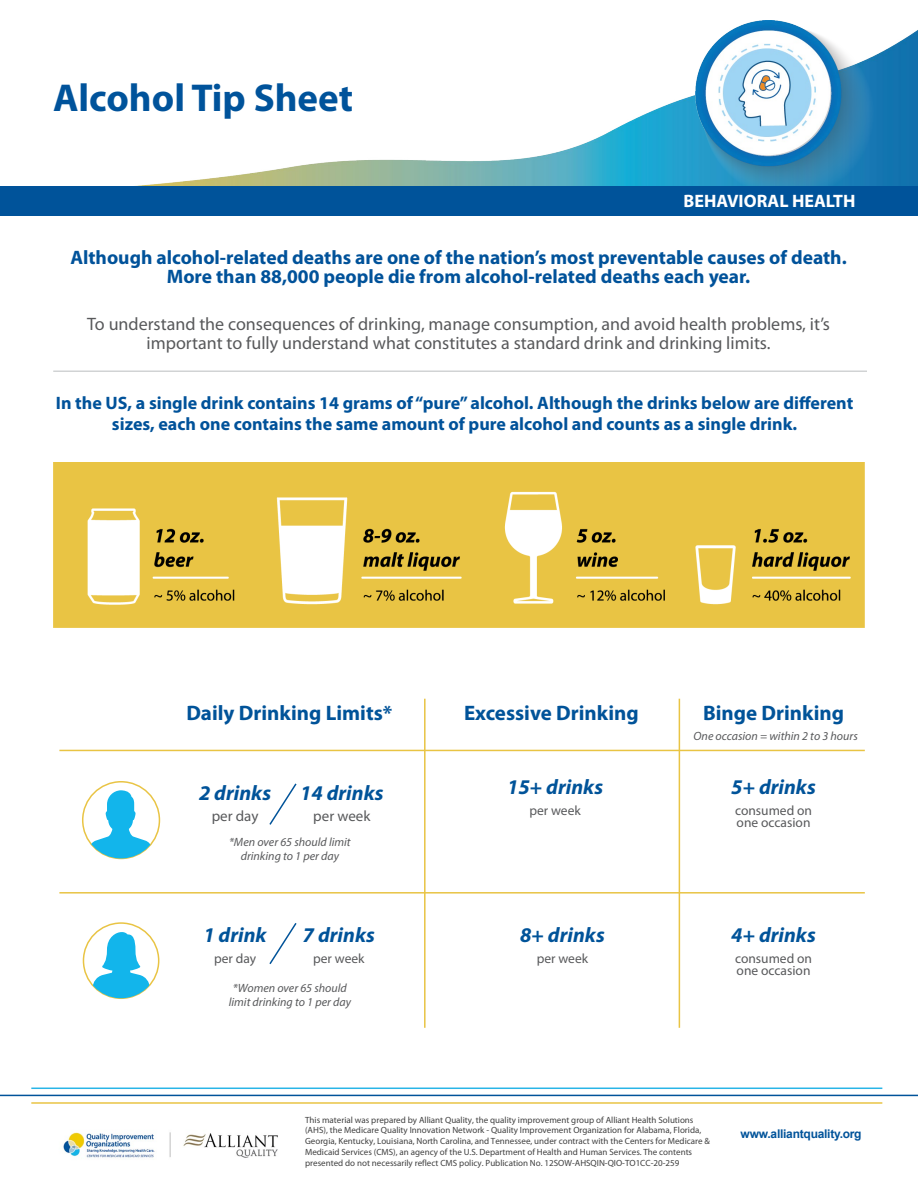
<style>
.page{position:relative;width:918px;height:1188px;background:#fff}
.page>*{position:absolute;margin:0;border:0;box-sizing:border-box;transform-origin:0 0}
.t1{font:700 39px "Myriad Pro";color:#00539b}
.t2{font:italic 700 21px "Myriad Pro";color:#005399}
.t3{font:700 21px "Myriad Pro";color:#005399}
.t4{font:700 19.5px/19.5px "Myriad Pro";color:#00529a;text-align:center}
.t5{font:18px/19.5px "Myriad Pro";color:#58595b;text-align:center}
.t6{font:700 18px/21.6px "Myriad Pro";color:#00529a;text-align:center}
.t7{font:700 18px "Myriad Pro";color:#fff}
.t8{font:15px "Myriad Pro";color:#58595b}
.t9{font:13.5px/12px "Myriad Pro";color:#58595b}
.t10{font:italic 12px/14.4px "Myriad Pro";color:#58595b;text-align:center}
.t11{font:700 12px "Arial";letter-spacing:-.02em;color:#00539a}
.t12{font:9px/10.8px "Myriad Pro";color:#404040}
</style>
<div class="page">
<img style="left:135px;top:30px;width:783px;height:156px">
<img style="left:696px;top:20px;width:178px;height:166px">
<div style="left:0;top:186px;width:918px;height:30px;background:#00539a"></div>
<hr style="left:53px;top:370px;width:814px;height:2px;background:#d1d3d4">
<hr style="left:31px;top:1102px;width:851px;height:2px;background:#e9c444">
<hr style="left:31px;top:1088px;width:851px;height:1px;background:#29b5e7">
<hr style="left:0;top:1095px;width:918px;height:1px;background:#00539a">
<hr style="left:59px;top:892px;width:806px;height:2px;background:#e9c444">
<hr style="left:59px;top:750px;width:806px;height:1px;background:#e9c444">
<svg style="left:269px;top:783px;width:28px;height:42px"></svg>
<svg style="left:269px;top:923px;width:28px;height:42px"></svg>
<hr style="left:424px;top:699px;width:2px;height:329px;background:#e9c444">
<hr style="left:679px;top:699px;width:1px;height:329px;background:#e9c444">
<div style="left:83px;top:922px;width:76px;height:77px;border:2px solid #e9c444;border-radius:50%"></div>
<div style="left:82px;top:781px;width:78px;height:78px;border:2px solid #e9c444;border-radius:50%"></div>
<img style="left:53px;top:462px;width:812px;height:166px">
<svg style="left:88px;top:790px;width:65px;height:68px"></svg>
<svg style="left:93px;top:932px;width:57px;height:66px"></svg>
<img style="left:63px;top:1132px;width:215px;height:26px">
<h1 class="t1" style="left:53px;top:72px;width:301px">Alcohol Tip Sheet</h1>
<h2 class="t7" style="left:684px;top:189px;width:174px">BEHAVIORAL HEALTH</h2>
<h3 class="t4" style="left:70px;top:247px;width:778px">Although alcohol-related deaths are one of the nation’s most preventable causes of death.<br>More than 88,000 people die from alcohol-related deaths each year.</h3>
<p class="t5" style="left:87px;top:314px;width:744px">To understand the consequences of drinking, manage consumption, and avoid health problems, it’s important to fully understand what constitutes a standard drink and drinking limits.</p>
<p class="t6" style="left:56px;top:391px;width:799px">In the US, a single drink contains 14 grams of “pure” alcohol. Although the drinks below are diferent sizes, each one contains the same amount of pure alcohol and counts as a single drink.</p>
<p class="t3" style="left:186px;top:700px;width:208px">Daily Drinking Limits*</p>
<p class="t3" style="left:464px;top:700px;width:176px">Excessive Drinking</p>
<p class="t3" style="left:703px;top:700px;width:143px">Binge Drinking</p>
<p class="t10" style="left:694px;top:729px;width:166px">One occasion = within 2 to 3 hours</p>
<p class="t2" style="left:199px;top:779px;width:74px">2 drinks</p>
<p class="t2" style="left:300px;top:779px;width:85px">14 drinks</p>
<p class="t8" style="left:212px;top:806px;width:48px">per day</p>
<p class="t8" style="left:313px;top:806px;width:59px">per week</p>
<p class="t10" style="left:229px;top:834px;width:123px">*Men over 65 should limit drinking to 1 per day</p>
<p class="t2" style="left:203px;top:921px;width:65px">1 drink</p>
<p class="t2" style="left:303px;top:921px;width:74px">7 drinks</p>
<p class="t9" style="left:214px;top:952px;width:44px">per day</p>
<p class="t9" style="left:313px;top:952px;width:53px">per week</p>
<p class="t10" style="left:229px;top:980px;width:124px">*Women over 65 should limit drinking to 1 per day</p>
<p class="t2" style="left:507px;top:773px;width:97px">15+ drinks</p>
<p class="t9" style="left:529px;top:804px;width:53px">per week</p>
<p class="t2" style="left:520px;top:921px;width:86px">8+ drinks</p>
<p class="t9" style="left:537px;top:952px;width:53px">per week</p>
<p class="t2" style="left:731px;top:773px;width:86px">5+ drinks</p>
<p class="t9" style="left:735px;top:804px;width:79px">consumed on one occasion</p>
<p class="t2" style="left:731px;top:921px;width:86px">4+ drinks</p>
<p class="t9" style="left:735px;top:952px;width:79px">consumed on one occasion</p>
<p class="t12" style="left:305px;top:1114px;width:406px">This material was prepared by Alliant Quality, the quality improvement group of Alliant Health Solutions (AHS), the Medicare Quality Innovation Network - Quality Improvement Organization for Alabama, Florida, Georgia, Kentucky, Louisiana, North Carolina, and Tennessee, under contract with the Centers for Medicare &amp; Medicaid Services (CMS), an agency of the U.S. Department of Health and Human Services. The contents presented do not necessarily reflect CMS policy. Publication No. 12SOW-AHSQIN-QIO-TO1CC-20-259</p>
<p class="t11" style="left:741px;top:1126px;width:122px">www.alliantquality.org</p>
</div>
